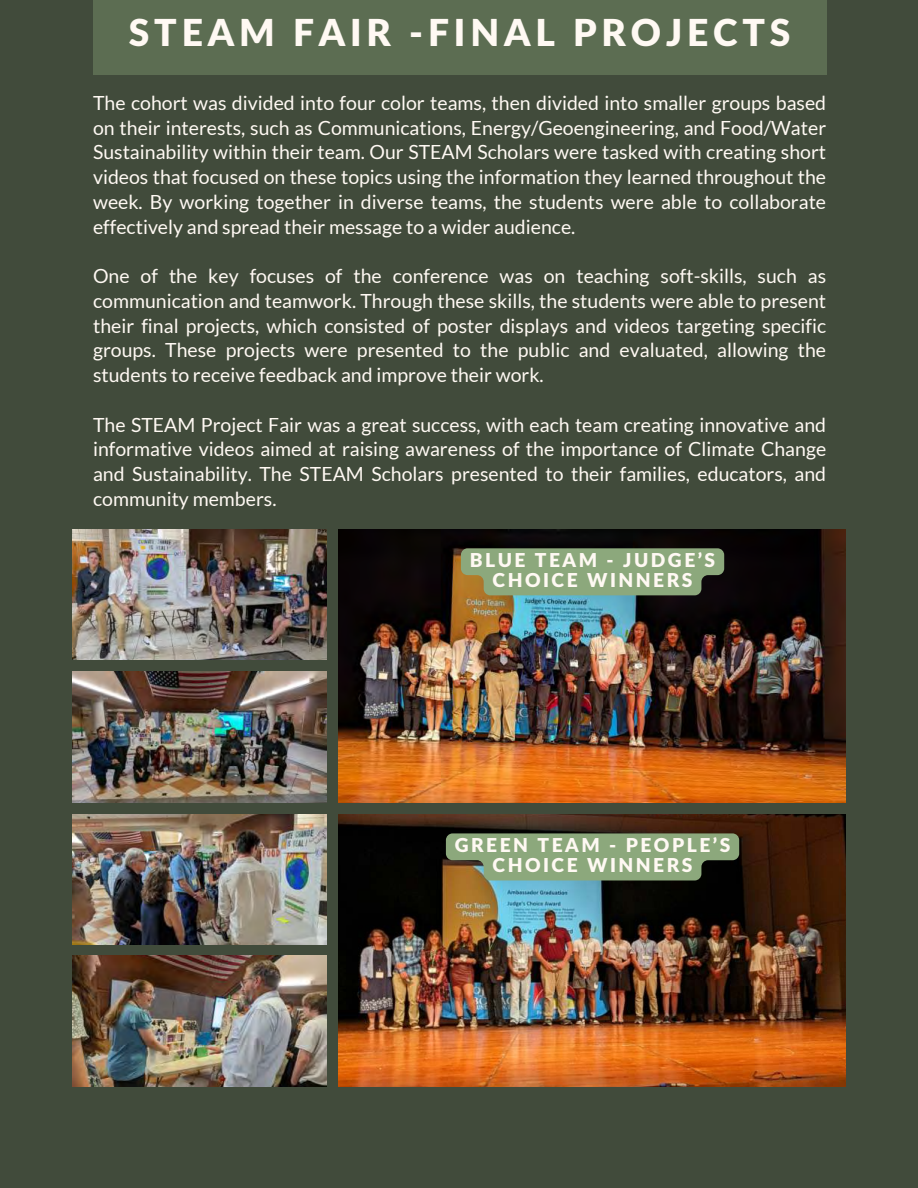
<style>
.page{position:relative;width:918px;height:1188px;background:#414b3b}
.page>*{position:absolute;margin:0;border:0;box-sizing:border-box;transform-origin:0 0}
.t1{font:900 37.2px "Lato Latin";letter-spacing:.13em;color:#fff9f3}
.t2{font:19.5px/24.8px "Lato";color:#fff9f3;text-align:justify}
.t3{font:900 19.2px/20.2px "Lato Latin";letter-spacing:.13em;color:#fff9f3;text-align:center}
</style>
<div class="page">
<div style="left:93px;top:0;width:733px;height:74px;background:#5c6d52"></div>
<img style="left:338px;top:529px;width:507px;height:274px">
<img style="left:338px;top:814px;width:507px;height:272px">
<img style="left:73px;top:671px;width:254px;height:132px">
<img style="left:73px;top:529px;width:254px;height:131px">
<img style="left:73px;top:814px;width:254px;height:131px">
<img style="left:73px;top:956px;width:254px;height:130px">
<svg style="left:461px;top:548px;width:263px;height:47px;background:#879e73"></svg>
<svg style="left:446px;top:833px;width:293px;height:47px;background:#82996f"></svg>
<h1 class="t1" style="left:129px;top:10px;width:663px">STEAM FAIR -FINAL PROJECTS</h1>
<p class="t2" style="left:93px;top:90px;width:735px">The cohort was divided into four color teams, then divided into smaller groups based on their interests, such as Communications, Energy/Geoengineering, and Food/Water Sustainability within their team. Our STEAM Scholars were tasked with creating short videos that focused on these topics using the information they learned throughout the week. By working together in diverse teams, the students were able to collaborate effectively and spread their message to a wider audience.</p>
<p class="t2" style="left:93px;top:264px;width:735px">One of the key focuses of the conference was on teaching soft-skills, such as communication and teamwork. Through these skills, the students were able to present their final projects, which consisted of poster displays and videos targeting specific groups. These projects were presented to the public and evaluated, allowing the students to receive feedback and improve their work.</p>
<p class="t2" style="left:93px;top:412px;width:735px">The STEAM Project Fair was a great success, with each team creating innovative and informative videos aimed at raising awareness of the importance of Climate Change and Sustainability. The STEAM Scholars presented to their families, educators, and community members.</p>
<p class="t3" style="left:470px;top:549px;width:247px">BLUE TEAM - JUDGE’S<br>CHOICE WINNERS</p>
<p class="t3" style="left:455px;top:834px;width:277px">GREEN TEAM - PEOPLE’S<br>CHOICE WINNERS</p>
</div>
